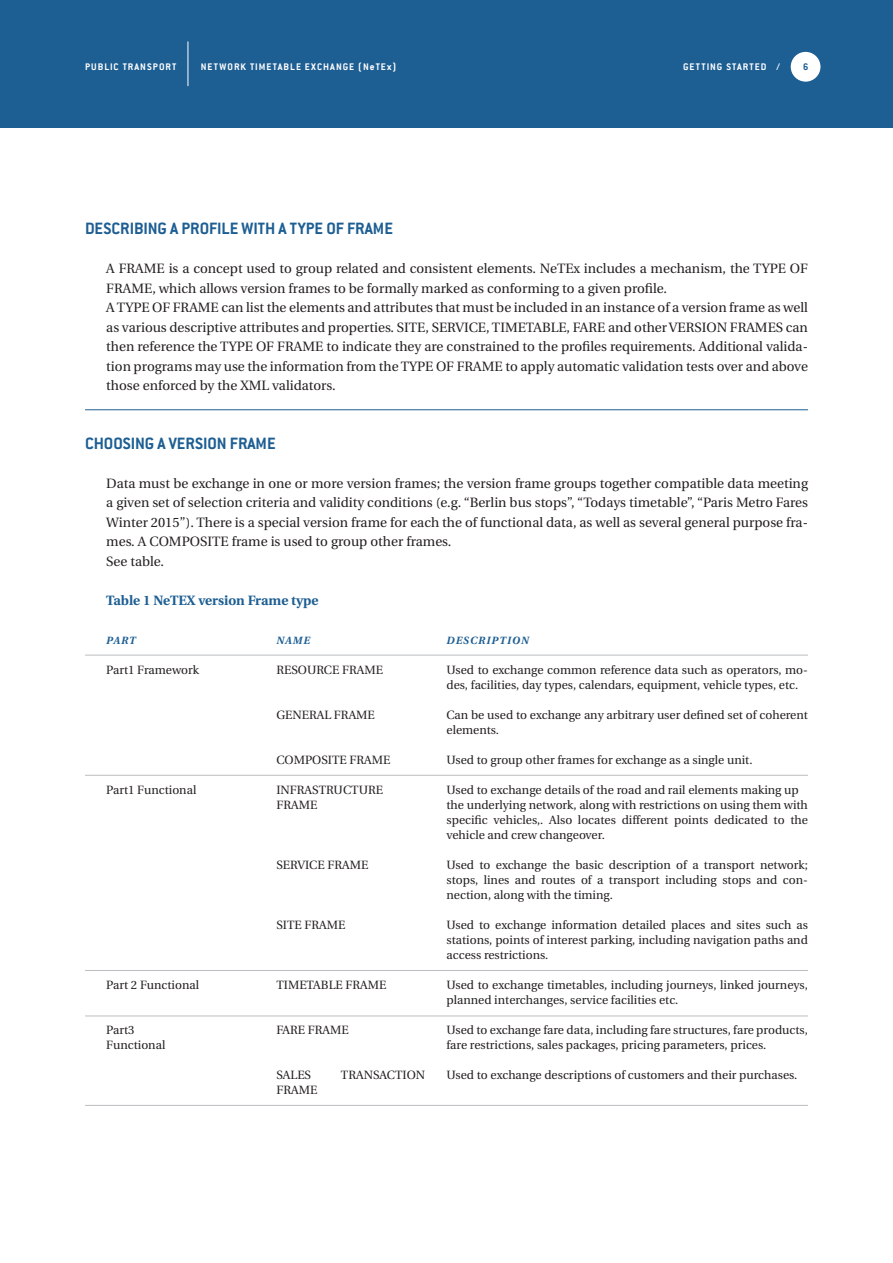
<style>
.page{position:relative;width:893px;height:1263px;background:#fff}
.page>*{position:absolute;margin:0;border:0;box-sizing:border-box;transform-origin:0 0}
.t1{font:700 18px "Conduit ITC";color:#1d5e93}
.t2{font:13.5px/19.5px "Utopia";color:#231f20}
.t3{font:700 13.5px "Utopia";color:#1d5e93}
.t4{font:12px/15px "Utopia";color:#231f20}
.t5{font:700 10.5px "Conduit ITC";letter-spacing:.1em;color:#fff}
.t6{font:italic 700 10.5px "Utopia";letter-spacing:.1em;color:#1d5e93}
.t7{font:700 10.5px "Conduit ITC";color:#1d5e93}
</style>
<div class="page">
<div style="left:0;top:0;width:893px;height:128px;background:#1d5e93"></div>
<div style="left:791px;top:52px;width:29px;height:30px;background:#fff;border-radius:50%"></div>
<hr style="left:188px;top:41px;width:1px;height:45px;background:#fff">
<hr style="left:85px;top:655px;width:723px;height:1px;background:#bcbdc0">
<hr style="left:85px;top:775px;width:723px;height:1px;background:#bcbdc0">
<hr style="left:85px;top:970px;width:723px;height:1px;background:#bcbdc0">
<hr style="left:85px;top:1016px;width:723px;height:1px;background:#bcbdc0">
<hr style="left:85px;top:1105px;width:723px;height:1px;background:#bcbdc0">
<hr style="left:85px;top:409px;width:723px;height:1px;background:#1d5e93">
<p class="t5" style="left:85px;top:60px;width:93px">PUBLIC TRANSPORT</p>
<p class="t5" style="left:201px;top:60px;width:197px">NETWORK TIMETABLE EXCHANGE (NeTEx)</p>
<p class="t5" style="left:683px;top:60px;width:98px">GETTING STARTED /</p>
<p class="t7" style="left:803px;top:60px;width:7px">6</p>
<h1 class="t1" style="left:85px;top:218px;width:309px">DESCRIBING A PROFILE WITH A TYPE OF FRAME</h1>
<p class="t2" style="left:106px;top:259px;width:703px">A FRAME is a concept used to group related and consistent elements. NeTEx includes a mechanism, the TYPE OF FRAME, which allows version frames to be formally marked as conforming to a given profile.<br>A TYPE OF FRAME can list the elements and attributes that must be included in an instance of a version frame as well as various descriptive attributes and properties. SITE, SERVICE, TIMETABLE, FARE and other VERSION FRAMES can then reference the TYPE OF FRAME to indicate they are constrained to the profiles requirements. Additional valida&shy;tion programs may use the information from the TYPE OF FRAME to apply automatic validation tests over and above those enforced by the XML validators.</p>
<h1 class="t1" style="left:85px;top:432px;width:192px">CHOOSING A VERSION FRAME</h1>
<p class="t2" style="left:106px;top:473px;width:703px">Data must be exchange in one or more version frames; the version frame groups together compatible data meeting a given set of selection criteria and validity conditions (e.g. “Berlin bus stops”, “Todays timetable”, “Paris Metro Fares Winter 2015”). There is a special version frame for each the of functional data, as well as several general purpose fra&shy;mes. A COMPOSITE frame is used to group other frames.<br>See table.</p>
<p class="t3" style="left:106px;top:592px;width:214px">Table 1 NeTEX version Frame type</p>
<p class="t6" style="left:106px;top:634px;width:31px">PART</p>
<p class="t4" style="left:106px;top:662px;width:94px">Part1 Framework</p>
<p class="t6" style="left:446px;top:634px;width:84px">DESCRIPTION</p>
<p class="t4" style="left:446px;top:662px;width:363px">Used to exchange common reference data such as operators, mo&shy;des, facilities, day types, calendars, equipment, vehicle types, etc.</p>
<p class="t4" style="left:446px;top:707px;width:363px">Can be used to exchange any arbitrary user defined set of coherent elements.</p>
<p class="t4" style="left:446px;top:752px;width:308px">Used to group other frames for exchange as a single unit.</p>
<p class="t4" style="left:446px;top:782px;width:363px">Used to exchange details of the road and rail elements making up the underlying network, along with restrictions on using them with specific vehicles,. Also locates different points dedicated to the vehicle and crew changeover.</p>
<p class="t4" style="left:446px;top:857px;width:363px;text-align:justify">Used to exchange the basic description of a transport network; stops, lines and routes of a transport including stops and con&shy;nection, along with the timing.</p>
<p class="t4" style="left:446px;top:917px;width:363px;text-align:justify">Used to exchange information detailed places and sites such as stations, points of interest parking, including navigation paths and access restrictions.</p>
<p class="t4" style="left:446px;top:977px;width:363px">Used to exchange timetables, including journeys, linked journeys, planned interchanges, service facilities etc.</p>
<p class="t4" style="left:446px;top:1022px;width:363px">Used to exchange fare data, including fare structures, fare products, fare restrictions, sales packages, pricing parameters, prices.</p>
<p class="t4" style="left:446px;top:1067px;width:352px">Used to exchange descriptions of customers and their purchases.</p>
<p class="t6" style="left:276px;top:634px;width:35px">NAME</p>
<p class="t4" style="left:276px;top:662px;width:108px">RESOURCE FRAME</p>
<p class="t4" style="left:276px;top:707px;width:100px">GENERAL FRAME</p>
<p class="t4" style="left:276px;top:752px;width:115px">COMPOSITE FRAME</p>
<p class="t4" style="left:276px;top:782px;width:108px">INFRASTRUCTURE<br>FRAME</p>
<p class="t4" style="left:106px;top:782px;width:92px">Part1 Functional</p>
<p class="t4" style="left:276px;top:857px;width:93px">SERVICE FRAME</p>
<p class="t4" style="left:276px;top:917px;width:71px">SITE FRAME</p>
<p class="t4" style="left:106px;top:977px;width:94px">Part 2 Functional</p>
<p class="t4" style="left:106px;top:1022px;width:61px">Part3<br>Functional</p>
<p class="t4" style="left:276px;top:977px;width:111px">TIMETABLE FRAME</p>
<p class="t4" style="left:276px;top:1022px;width:74px">FARE FRAME</p>
<p class="t4" style="left:276px;top:1067px;width:36px">SALES</p>
<p class="t4" style="left:341px;top:1067px;width:86px">TRANSACTION</p>
<p class="t4" style="left:276px;top:1082px;width:42px">FRAME</p>
</div>
